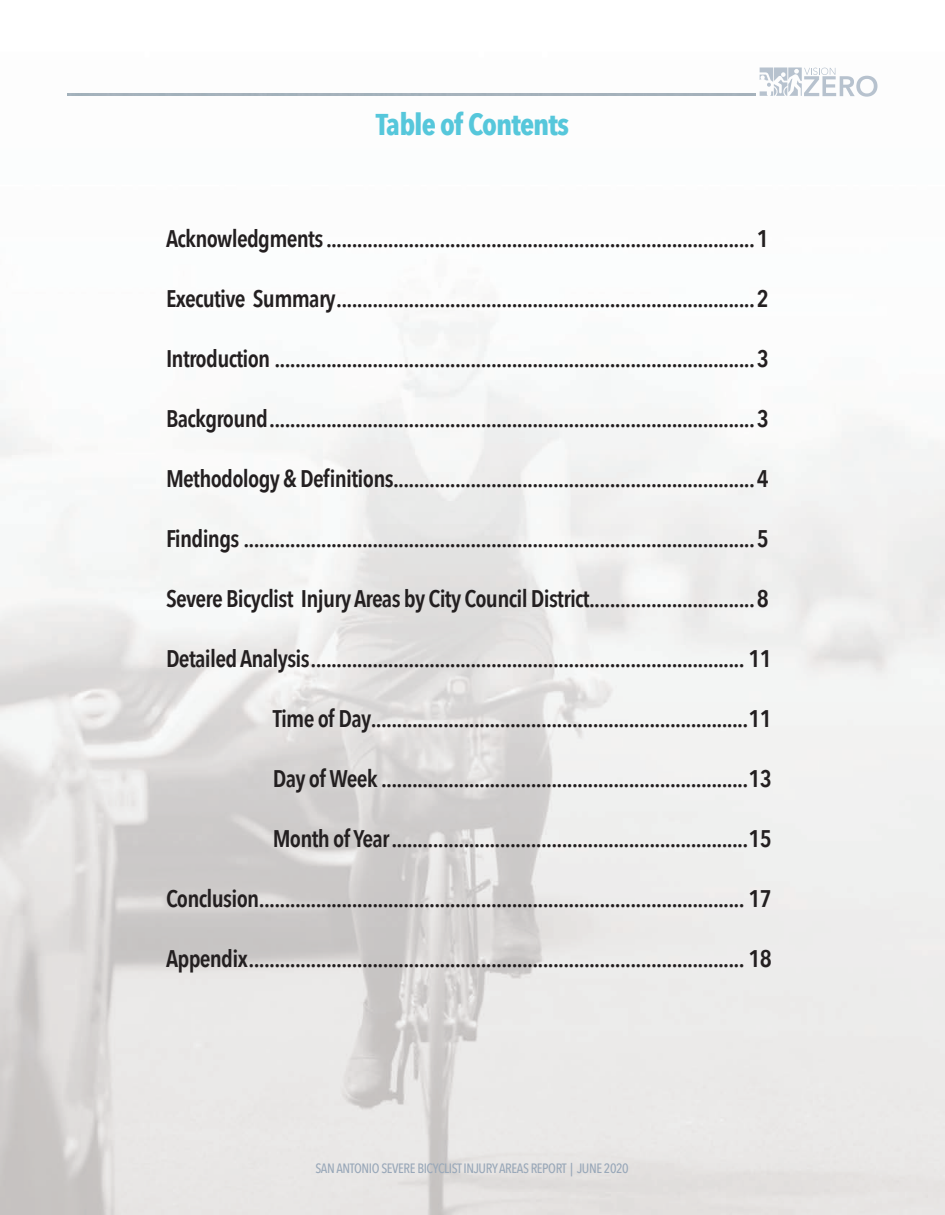
<style>
.page{position:relative;width:945px;height:1215px;background:#fff}
.page>*{position:absolute;margin:0;border:0;box-sizing:border-box;transform-origin:0 0}
.t1{font:700 30px "Avenir Next Condensed";letter-spacing:-.03em;color:#56c7db}
.t2{font:600 24px "Avenir Next Condensed";letter-spacing:-.03em;color:#231f20}
.t3{font:500 13.5px "Avenir Next Condensed";letter-spacing:-.03em;color:#99a8b9}
</style>
<div class="page">
<img style="left:0;top:67px;width:945px;height:1148px">
<img style="left:68px;top:94px;width:688px;height:2px">
<svg style="left:760px;top:67px;width:118px;height:30px"></svg>
<p class="t1" style="left:376px;top:106px;width:195px">Table of Contents</p>
<p class="t2" style="left:166px;top:218px;width:604px">Acknowledgments...................................................................................1</p>
<p class="t2" style="left:166px;top:278px;width:604px">Executive Summary.................................................................................2</p>
<p class="t2" style="left:166px;top:338px;width:604px">Introduction .............................................................................................3</p>
<p class="t2" style="left:166px;top:398px;width:604px">Background..............................................................................................3</p>
<p class="t2" style="left:166px;top:458px;width:604px">Methodology &amp; Definitions......................................................................4</p>
<p class="t2" style="left:166px;top:518px;width:604px">Findings ...................................................................................................5</p>
<p class="t2" style="left:166px;top:578px;width:604px">Severe Bicyclist Injury Areas by City Council District................................8</p>
<p class="t2" style="left:166px;top:638px;width:607px">Detailed Analysis.................................................................................... 11</p>
<p class="t2" style="left:273px;top:698px;width:500px">Time of Day.........................................................................11</p>
<p class="t2" style="left:273px;top:758px;width:500px">Day of Week .......................................................................13</p>
<p class="t2" style="left:273px;top:818px;width:500px">Month of Year.....................................................................15</p>
<p class="t2" style="left:166px;top:878px;width:607px">Conclusion.............................................................................................. 17</p>
<p class="t2" style="left:166px;top:938px;width:607px">Appendix................................................................................................ 18</p>
<p class="t3" style="left:315px;top:1160px;width:315px">SAN ANTONIO SEVERE BICYCLIST INJURY AREAS REPORT | JUNE 2020</p>
</div>
